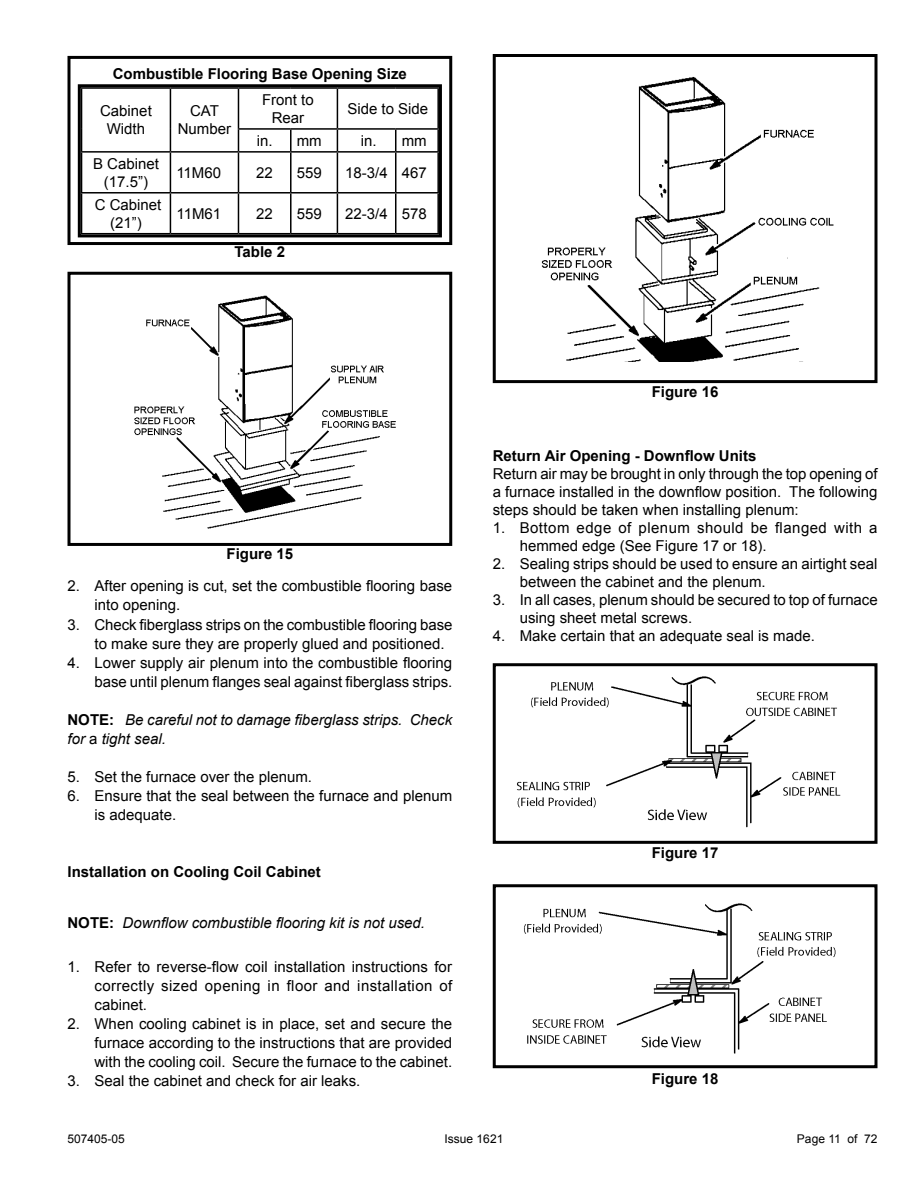
<style>
.page{position:relative;width:918px;height:1188px;background:#fff}
.page>*{position:absolute;margin:0;border:0;box-sizing:border-box;transform-origin:0 0}
.t1{font:15px/18px "Arial";color:#000}
.t2{font:700 15px "Arial";color:#000}
.t3{font:italic 15px/19px "Arial";color:#000}
.t4{font:15px/18px "Arial";letter-spacing:.03em;color:#000}
.t5{font:12px "Arial";color:#000}
.s1{font-weight:700;font-style:normal}
.s2{font-style:normal}
</style>
<div class="page">
<div style="left:493px;top:54px;width:385px;height:329px;border:3px solid #000"></div>
<img style="left:541px;top:76px;width:293px;height:285px">
<div style="left:493px;top:663px;width:385px;height:181px;border:3px solid #000"></div>
<img style="left:517px;top:676px;width:324px;height:152px">
<div style="left:493px;top:884px;width:385px;height:184px;border:3px solid #000"></div>
<img style="left:524px;top:903px;width:312px;height:151px">
<div style="left:68px;top:56px;width:384px;height:189px;border:3px solid #000"></div>
<div style="left:68px;top:272px;width:384px;height:274px;border:3px solid #000"></div>
<img style="left:134px;top:295px;width:262px;height:234px">
<hr style="left:81px;top:87px;width:89px;height:2px;background:#000">
<hr style="left:170px;top:87px;width:68px;height:2px;background:#000">
<hr style="left:170px;top:89px;width:1px;height:40px;background:#000">
<hr style="left:238px;top:87px;width:53px;height:2px;background:#000">
<hr style="left:238px;top:89px;width:1px;height:39px;background:#000">
<hr style="left:291px;top:87px;width:46px;height:2px;background:#000">
<hr style="left:337px;top:87px;width:59px;height:2px;background:#000">
<hr style="left:337px;top:89px;width:1px;height:39px;background:#000">
<hr style="left:396px;top:87px;width:43px;height:2px;background:#000">
<hr style="left:437px;top:89px;width:2px;height:39px;background:#000">
<svg style="left:170px;top:129px;width:1px;height:22px"></svg>
<hr style="left:238px;top:128px;width:53px;height:2px;background:#000">
<svg style="left:238px;top:130px;width:1px;height:21px"></svg>
<hr style="left:291px;top:128px;width:46px;height:2px;background:#000">
<hr style="left:290px;top:130px;width:2px;height:21px;background:#000">
<hr style="left:337px;top:128px;width:59px;height:2px;background:#000">
<svg style="left:337px;top:130px;width:1px;height:21px"></svg>
<hr style="left:396px;top:128px;width:43px;height:2px;background:#000">
<svg style="left:395px;top:130px;width:1px;height:21px"></svg>
<hr style="left:437px;top:130px;width:2px;height:21px;background:#000">
<hr style="left:81px;top:151px;width:89px;height:2px;background:#000">
<hr style="left:170px;top:151px;width:68px;height:2px;background:#000">
<hr style="left:170px;top:153px;width:1px;height:39px;background:#000">
<hr style="left:238px;top:151px;width:53px;height:2px;background:#000">
<hr style="left:238px;top:153px;width:1px;height:39px;background:#000">
<hr style="left:291px;top:151px;width:46px;height:2px;background:#000">
<hr style="left:290px;top:153px;width:2px;height:39px;background:#000">
<hr style="left:337px;top:151px;width:59px;height:2px;background:#000">
<hr style="left:337px;top:153px;width:1px;height:39px;background:#000">
<hr style="left:396px;top:151px;width:43px;height:2px;background:#000">
<hr style="left:395px;top:153px;width:1px;height:39px;background:#000">
<hr style="left:437px;top:153px;width:2px;height:39px;background:#000">
<hr style="left:81px;top:192px;width:89px;height:2px;background:#000">
<hr style="left:170px;top:192px;width:68px;height:2px;background:#000">
<hr style="left:170px;top:194px;width:1px;height:39px;background:#000">
<hr style="left:238px;top:192px;width:53px;height:2px;background:#000">
<hr style="left:238px;top:194px;width:1px;height:39px;background:#000">
<hr style="left:291px;top:192px;width:46px;height:2px;background:#000">
<hr style="left:290px;top:194px;width:2px;height:39px;background:#000">
<hr style="left:337px;top:192px;width:59px;height:2px;background:#000">
<hr style="left:337px;top:194px;width:1px;height:39px;background:#000">
<hr style="left:396px;top:192px;width:43px;height:2px;background:#000">
<hr style="left:395px;top:194px;width:1px;height:39px;background:#000">
<hr style="left:437px;top:194px;width:2px;height:39px;background:#000">
<div style="left:78px;top:84px;width:364px;height:153px;border:3px solid #000"></div>
<p class="t2" style="left:113px;top:64px;width:296px">Combustible Flooring Base Opening Size</p>
<p class="t1" style="left:100px;top:102px;width:53px;text-align:center">Cabinet<br>Width</p>
<p class="t1" style="left:178px;top:102px;width:55px;text-align:center">CAT<br>Number</p>
<p class="t1" style="left:262px;top:91px;width:53px;text-align:center">Front to<br>Rear</p>
<p class="t1" style="left:347px;top:100px;width:82px">Side to Side</p>
<p class="t1" style="left:257px;top:132px;width:67px">in. mm</p>
<p class="t1" style="left:361px;top:132px;width:67px">in. mm</p>
<p class="t1" style="left:93px;top:155px;width:67px;text-align:center">B Cabinet (17.5”)</p>
<p class="t1" style="left:176px;top:164px;width:46px">11M60</p>
<p class="t1" style="left:256px;top:164px;width:18px">22</p>
<p class="t1" style="left:297px;top:164px;width:27px">559</p>
<p class="t1" style="left:345px;top:164px;width:83px">18-3/4 467</p>
<p class="t1" style="left:95px;top:196px;width:68px;text-align:center">C Cabinet (21”)</p>
<p class="t1" style="left:176px;top:205px;width:46px">11M61</p>
<p class="t1" style="left:256px;top:205px;width:18px">22</p>
<p class="t1" style="left:297px;top:205px;width:27px">559</p>
<p class="t1" style="left:345px;top:205px;width:83px">22-3/4 578</p>
<p class="t2" style="left:235px;top:242px;width:52px">Table 2</p>
<p class="t2" style="left:227px;top:544px;width:68px">Figure 15</p>
<p class="t1" style="left:94px;top:577px;width:359px;line-height:19px;text-indent:-27px">2. After opening is cut, set the combustible flooring base into opening.</p>
<p class="t1" style="left:94px;top:615px;width:359px;line-height:19px;text-indent:-27px">3. Check fiberglass strips on the combustible flooring base to make sure they are properly glued and positioned.</p>
<p class="t1" style="left:68px;top:653px;width:386px;line-height:19px;text-align:right">4. Lower supply air plenum into the combustible flooring base until plenum flanges seal against fiberglass strips.</p>
<p class="t3" style="left:68px;top:710px;width:386px"><span class="s1">NOTE:</span> Be careful not to damage fiberglass strips. Check for <span class="s2">a</span> tight seal.</p>
<p class="t1" style="left:68px;top:768px;width:246px">5. Set the furnace over the plenum.</p>
<p class="t1" style="left:94px;top:786px;width:359px;line-height:19px;text-indent:-27px">6. Ensure that the seal between the furnace and plenum is adequate.</p>
<p class="t2" style="left:68px;top:862px;width:255px">Installation on Cooling Coil Cabinet</p>
<p class="t3" style="left:68px;top:913px;width:359px"><span class="s1">NOTE:</span> Downflow combustible flooring kit is not used.</p>
<p class="t1" style="left:94px;top:957px;width:359px;line-height:19px;text-align:justify;text-indent:-27px">1. Refer to reverse-flow coil installation instructions for correctly sized opening in floor and installation of cabinet.</p>
<p class="t1" style="left:94px;top:1014px;width:359px;line-height:19px;text-align:justify;text-indent:-27px">2. When cooling cabinet is in place, set and secure the furnace according to the instructions that are provided with the cooling coil. Secure the furnace to the cabinet.</p>
<p class="t1" style="left:68px;top:1072px;width:294px">3. Seal the cabinet and check for air leaks.</p>
<p class="t2" style="left:652px;top:382px;width:68px">Figure 16</p>
<p class="t2" style="left:493px;top:446px;width:265px">Return Air Opening - Downflow Units</p>
<p class="t1" style="left:493px;top:465px;width:386px;text-align:justify">Return air may be brought in only through the top opening of a furnace installed in the downflow position. The following steps should be taken when installing plenum:</p>
<p class="t4" style="left:520px;top:519px;width:359px;text-indent:-27px">1. Bottom edge of plenum should be flanged with a hemmed edge (See Figure 17 or 18).</p>
<p class="t1" style="left:520px;top:555px;width:359px;text-indent:-27px">2. Sealing strips should be used to ensure an airtight seal between the cabinet and the plenum.</p>
<p class="t1" style="left:520px;top:591px;width:359px;text-indent:-27px">3. In all cases, plenum should be secured to top of furnace using sheet metal screws.</p>
<p class="t1" style="left:493px;top:627px;width:324px">4. Make certain that an adequate seal is made.</p>
<p class="t2" style="left:652px;top:843px;width:68px">Figure 17</p>
<p class="t2" style="left:652px;top:1069px;width:68px">Figure 18</p>
<p class="t5" style="left:68px;top:1131px;width:59px">507405-05</p>
<p class="t5" style="left:445px;top:1131px;width:60px">Issue 1621</p>
<p class="t5" style="left:797px;top:1131px;width:82px">Page 11 of 72</p>
</div>
